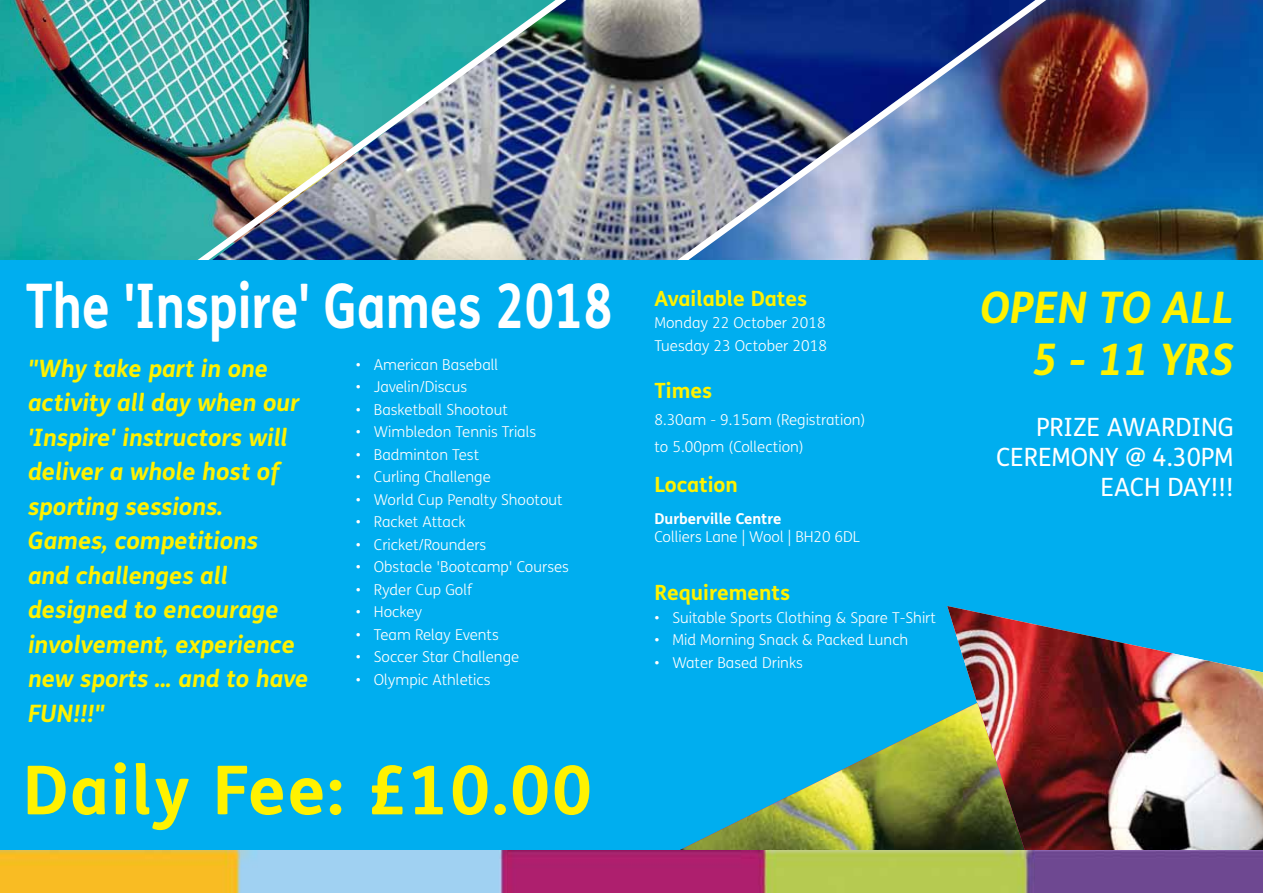
<style>
.page{position:relative;width:1263px;height:893px;background:#fff}
.page>*{position:absolute;margin:0;border:0;box-sizing:border-box;transform-origin:0 0}
.t1{font:700 67.5px "FS Me";letter-spacing:.03em;color:#fff200}
.t2{font:700 61.5px "FS Me";color:#fff;scale:.81 1}
.t3{font:italic 700 43.5px/52.2px "FS Me";letter-spacing:-.005em;color:#fff200;text-align:right}
.t4{font:25.2px/30.3px "FS Me";letter-spacing:-.005em;color:#fff;text-align:right}
.t5{font:italic 700 24px/34.5px "FS Me";color:#fff200}
.t6{font:700 21px "FS Me";color:#fff200}
.t7{font:300 15px/22.5px "FS Me";color:#fff}
.t8{font:700 15px "FS Me";color:#fff}
</style>
<div class="page">
<img style="left:0;top:0;width:189px;height:260px">
<img style="left:566px;top:0;width:95px;height:260px">
<img style="left:1046px;top:0;width:217px;height:260px">
<img style="left:189px;top:0;width:377px;height:260px">
<img style="left:661px;top:0;width:385px;height:260px">
<div style="left:0;top:260px;width:1263px;height:613px;background:#00aeef"></div>
<img style="left:947px;top:606px;width:316px;height:245px">
<img style="left:653px;top:703px;width:376px;height:148px">
<img style="left:0;top:851px;width:1263px;height:42px">
<h2 class="t2" style="left:26px;top:259px;width:726px">The 'Inspire' Games 2018</h2>
<p class="t5" style="left:28px;top:350px;width:282px">"Why take part in one activity all day when our 'Inspire' instructors will deliver a whole host of sporting sessions.<br>Games, competitions<br>and challenges all designed to encourage involvement, experience new sports ... and to have<br>FUN!!!"</p>
<p class="t7" style="left:356px;top:353px;width:144px">• American Baseball</p>
<p class="t7" style="left:356px;top:375px;width:113px">• Javelin/Discus</p>
<p class="t7" style="left:356px;top:398px;width:154px">• Basketball Shootout</p>
<p class="t7" style="left:356px;top:420px;width:182px">• Wimbledon Tennis Trials</p>
<p class="t7" style="left:356px;top:443px;width:125px">• Badminton Test</p>
<p class="t7" style="left:356px;top:465px;width:136px">• Curling Challenge</p>
<p class="t7" style="left:356px;top:488px;width:208px">• World Cup Penalty Shootout</p>
<p class="t7" style="left:356px;top:510px;width:111px">• Racket Attack</p>
<p class="t7" style="left:356px;top:533px;width:132px">• Cricket/Rounders</p>
<p class="t7" style="left:356px;top:555px;width:215px">• Obstacle 'Bootcamp' Courses</p>
<p class="t7" style="left:356px;top:578px;width:118px">• Ryder Cup Golf</p>
<p class="t7" style="left:356px;top:600px;width:68px">• Hockey</p>
<p class="t7" style="left:356px;top:623px;width:144px">• Team Relay Events</p>
<p class="t7" style="left:356px;top:645px;width:165px">• Soccer Star Challenge</p>
<p class="t7" style="left:356px;top:668px;width:136px">• Olympic Athletics</p>
<h1 class="t1" style="left:23px;top:738px;width:571px">Daily Fee: £10.00</h1>
<h3 class="t6" style="left:654px;top:282px;width:154px">Available Dates</h3>
<p class="t7" style="left:654px;top:311px;width:174px">Monday 22 October 2018<br>Tuesday 23 October 2018</p>
<h3 class="t6" style="left:654px;top:375px;width:59px">Times</h3>
<p class="t7" style="left:654px;top:406px;width:213px;line-height:27px">8.30am - 9.15am (Registration) to 5.00pm (Collection)</p>
<h3 class="t6" style="left:654px;top:469px;width:85px">Location</h3>
<p class="t8" style="left:654px;top:507px;width:129px">Durberville Centre</p>
<p class="t7" style="left:654px;top:525px;width:207px">Colliers Lane | Wool | BH20 6DL</p>
<h3 class="t6" style="left:654px;top:576px;width:137px">Requirements</h3>
<p class="t7" style="left:654px;top:606px;width:283px">• Suitable Sports Clothing &amp; Spare T-Shirt</p>
<p class="t7" style="left:654px;top:628px;width:255px">• Mid Morning Snack &amp; Packed Lunch</p>
<p class="t7" style="left:654px;top:651px;width:150px">• Water Based Drinks</p>
<h3 class="t3" style="left:981px;top:279px;width:255px">open to all<br>5 - 11 yrs</h3>
<h3 class="t4" style="left:996px;top:411px;width:239px">PRIZE AWARDING<br>CEREMONY @ 4.30PM<br>EACH DAY!!!</h3>
</div>
